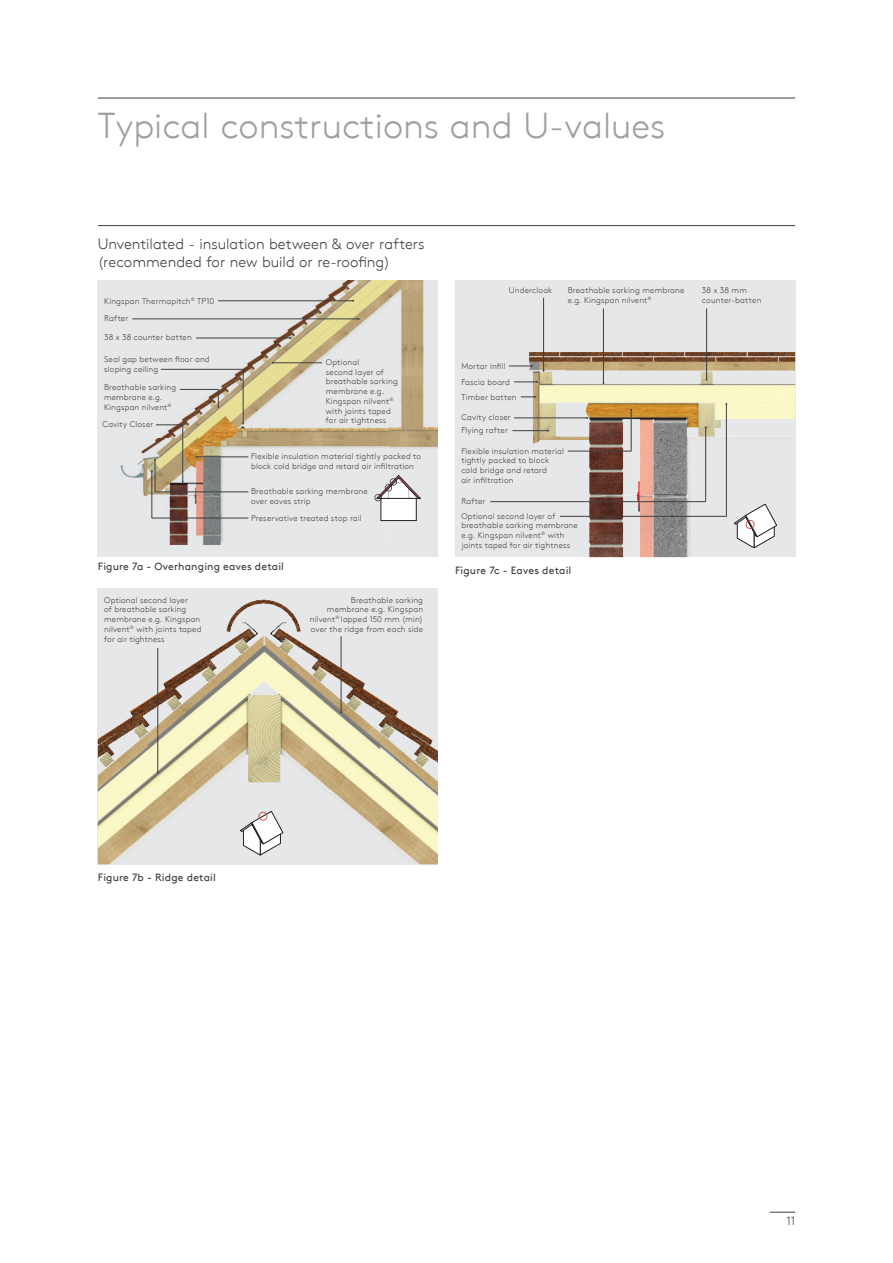
<style>
.page{position:relative;width:893px;height:1263px;background:#fff}
.page>*{position:absolute;margin:0;border:0;box-sizing:border-box;transform-origin:0 0}
.t1{font:300 36px "Kingspan Brown TT";color:#9d9fa2}
.t2{font:300 15px/18px "Kingspan Brown TT";color:#3e3e3f}
.t3{font:300 12px "Kingspan Brown TT";color:#3e3e3f}
.t4{font:10.5px "Kingspan Brown TT";letter-spacing:.015em;color:#3e3e3f}
.t5{font:300 8.25px/9.8px "Kingspan Brown TT";letter-spacing:.02em;color:#3e3e3f}
</style>
<div class="page">
<svg style="left:770px;top:1212px;width:25px;height:1px"></svg>
<hr style="left:98px;top:225px;width:697px;height:1px;background:#3e3e3f">
<hr style="left:98px;top:98px;width:697px;height:1px;background:#3e3e3f">
<div style="left:98px;top:281px;width:340px;height:276px;background:#e6e7e9"></div>
<img style="left:120px;top:281px;width:318px;height:263px">
<svg style="left:98px;top:588px;width:340px;height:276px;background:#dad5c3"></svg>
<img style="left:226px;top:599px;width:75px;height:48px">
<svg style="left:240px;top:811px;width:43px;height:44px"></svg>
<div style="left:381px;top:498px;width:35px;height:23px;background:#fff;border:1px solid #231f20"></div>
<svg style="left:375px;top:475px;width:46px;height:27px"></svg>
<hr style="left:218px;top:301px;width:135px;height:1px;background:#3e3e3f">
<hr style="left:132px;top:319px;width:227px;height:1px;background:#3e3e3f">
<hr style="left:196px;top:338px;width:94px;height:1px;background:#3e3e3f">
<hr style="left:161px;top:369px;width:82px;height:1px;background:#3e3e3f">
<hr style="left:243px;top:369px;width:1px;height:54px;background:#3e3e3f">
<hr style="left:180px;top:389px;width:38px;height:1px;background:#3e3e3f">
<svg style="left:217px;top:389px;width:2px;height:19px"></svg>
<svg style="left:156px;top:425px;width:26px;height:1px"></svg>
<hr style="left:182px;top:425px;width:1px;height:57px;background:#3e3e3f">
<hr style="left:273px;top:362px;width:49px;height:1px;background:#3e3e3f">
<hr style="left:197px;top:457px;width:51px;height:1px;background:#3e3e3f">
<hr style="left:155px;top:492px;width:93px;height:1px;background:#3e3e3f">
<hr style="left:155px;top:460px;width:1px;height:32px;background:#3e3e3f">
<hr style="left:152px;top:518px;width:96px;height:1px;background:#3e3e3f">
<hr style="left:152px;top:471px;width:1px;height:47px;background:#3e3e3f">
<hr style="left:158px;top:648px;width:1px;height:124px;background:#3e3e3f">
<hr style="left:341px;top:636px;width:1px;height:76px;background:#3e3e3f">
<div style="left:455px;top:281px;width:340px;height:276px;background:#e6e7e9"></div>
<img style="left:528px;top:352px;width:267px;height:205px">
<svg style="left:734px;top:504px;width:43px;height:44px"></svg>
<hr style="left:543px;top:298px;width:1px;height:73px;background:#3e3e3f">
<hr style="left:603px;top:308px;width:1px;height:75px;background:#3e3e3f">
<hr style="left:706px;top:308px;width:1px;height:72px;background:#3e3e3f">
<svg style="left:509px;top:365px;width:24px;height:2px"></svg>
<svg style="left:514px;top:381px;width:24px;height:2px"></svg>
<hr style="left:514px;top:418px;width:73px;height:1px;background:#3e3e3f">
<hr style="left:512px;top:430px;width:36px;height:1px;background:#3e3e3f">
<hr style="left:568px;top:451px;width:63px;height:1px;background:#3e3e3f">
<hr style="left:631px;top:410px;width:1px;height:41px;background:#3e3e3f">
<hr style="left:490px;top:501px;width:216px;height:1px;background:#3e3e3f">
<hr style="left:705px;top:427px;width:1px;height:75px;background:#3e3e3f">
<hr style="left:560px;top:516px;width:166px;height:1px;background:#3e3e3f">
<hr style="left:726px;top:404px;width:1px;height:112px;background:#3e3e3f">
<svg style="left:521px;top:396px;width:15px;height:2px"></svg>
<h1 class="t1" style="left:98px;top:99px;width:569px">Typical constructions and U-values</h1>
<h2 class="t2" style="left:98px;top:234px;width:328px">Unventilated - insulation between &amp; over rafters (recommended for new build or re-roofing)</h2>
<p class="t5" style="left:104px;top:295px;width:112px">Kingspan Thermapitch<sup>®</sup> TP10</p>
<p class="t5" style="left:104px;top:313px;width:26px">Rafter</p>
<p class="t5" style="left:104px;top:354px;width:107px">Seal gap between floor and sloping ceiling</p>
<p class="t5" style="left:326px;top:357px;width:74px">Optional<br>second layer of breathable sarking membrane e.g.<br>Kingspan nilvent<sup>® </sup>with joints taped for air tightness</p>
<p class="t5" style="left:251px;top:451px;width:172px">Flexible insulation material tightly packed to block cold bridge and retard air infiltration</p>
<p class="t5" style="left:251px;top:486px;width:118px">Breathable sarking membrane over eaves strip</p>
<p class="t5" style="left:251px;top:512px;width:112px">Preservative treated stop rail</p>
<p class="t5" style="left:104px;top:332px;width:89px">38 x 38 counter batten</p>
<p class="t5" style="left:104px;top:382px;width:74px">Breathable sarking membrane e.g.<br>Kingspan nilvent<sup>®</sup></p>
<p class="t5" style="left:102px;top:419px;width:52px">Cavity Closer</p>
<p class="t4" style="left:98px;top:559px;width:188px">Figure 7a - Overhanging eaves detail</p>
<p class="t5" style="left:104px;top:594px;width:99px">Optional second layer<br>of breathable sarking membrane e.g. Kingspan nilvent<sup>®</sup> with joints taped for air tightness</p>
<p class="t5" style="left:310px;top:594px;width:115px;text-align:right">Breathable sarking membrane e.g. Kingspan nilvent<sup>®</sup> lapped 150 mm (min) over the ridge from each side</p>
<p class="t5" style="left:509px;top:285px;width:45px">Undercloak</p>
<p class="t5" style="left:568px;top:285px;width:118px">Breathable sarking membrane e.g. Kingspan nilvent<sup>®</sup></p>
<p class="t5" style="left:702px;top:285px;width:61px">38 x 38 mm counter–batten</p>
<p class="t5" style="left:461px;top:360px;width:46px">Mortar infill</p>
<p class="t5" style="left:461px;top:376px;width:50px">Fascia board</p>
<p class="t5" style="left:461px;top:411px;width:51px">Cavity closer</p>
<p class="t5" style="left:461px;top:445px;width:104px">Flexible insulation material tightly packed to block cold bridge and retard<br>air infiltration</p>
<p class="t5" style="left:461px;top:510px;width:118px">Optional second layer of breathable sarking membrane e.g. Kingspan nilvent<sup>®</sup> with joints taped for air tightness</p>
<p class="t5" style="left:462px;top:391px;width:57px">Timber batten</p>
<p class="t5" style="left:461px;top:424px;width:48px">Flying rafter</p>
<p class="t5" style="left:461px;top:495px;width:26px">Rafter</p>
<p class="t4" style="left:455px;top:562px;width:118px">Figure 7c - Eaves detail</p>
<p class="t4" style="left:98px;top:869px;width:120px">Figure 7b - Ridge detail</p>
<h3 class="t3" style="left:787px;top:1212px;width:10px">11</h3>
</div>
